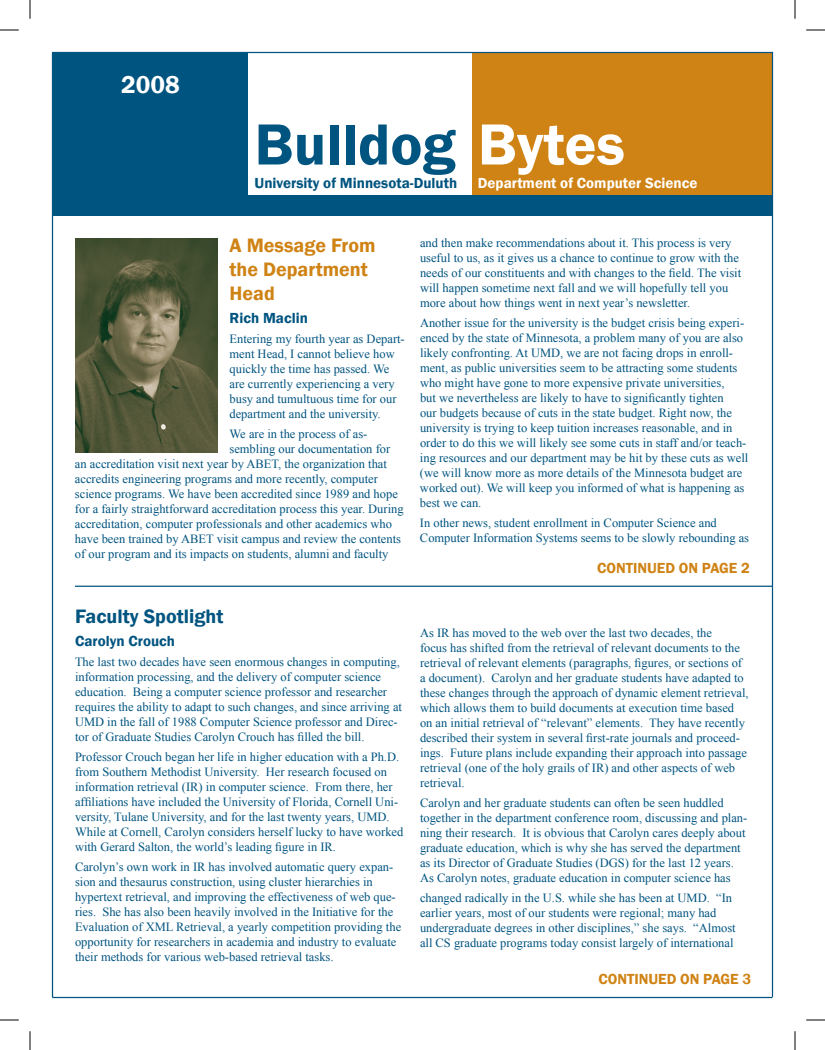
<style>
.page{position:relative;width:825px;height:1050px;background:#fff}
.page>*{position:absolute;margin:0;border:0;box-sizing:border-box;transform-origin:0 0}
.t1{font:600 60px "Franklin Gothic";color:#005480}
.t2{font:600 25px "Franklin Gothic";color:#fff}
.t3{font:600 20px/24px "Franklin Gothic";color:#d08315}
.t4{font:600 20px "Franklin Gothic";color:#005480}
.t5{font:600 15px "Franklin Gothic";color:#005480}
.t6{font:600 15px "Franklin Gothic";color:#d08315}
.t7{font:600 15px "Franklin Gothic";color:#fff}
.t8{font:12.5px/15px "Times New Roman";color:#005480}
.s1{color:#fff}
</style>
<div class="page">
<div style="left:52px;top:52px;width:196px;height:143px;background:#005480"></div>
<div style="left:472px;top:52px;width:300px;height:143px;background:#d08315"></div>
<div style="left:52px;top:195px;width:720px;height:21px;background:#005480"></div>
<hr style="left:52px;top:52px;width:720px;height:1px;background:#005480">
<hr style="left:52px;top:53px;width:1px;height:945px;background:#005480">
<hr style="left:52px;top:997px;width:720px;height:1px;background:#005480">
<hr style="left:772px;top:52px;width:1px;height:945px;background:#005480">
<hr style="left:75px;top:586px;width:697px;height:1px;background:#005480">
<img style="left:75px;top:238px;width:142px;height:214px">
<svg style="left:0;top:29px;width:19px;height:2px"></svg>
<svg style="left:806px;top:29px;width:19px;height:2px"></svg>
<svg style="left:0;top:1019px;width:19px;height:2px"></svg>
<svg style="left:806px;top:1019px;width:19px;height:2px"></svg>
<svg style="left:29px;top:0;width:2px;height:19px"></svg>
<svg style="left:29px;top:1031px;width:2px;height:19px"></svg>
<svg style="left:794px;top:0;width:2px;height:19px"></svg>
<svg style="left:794px;top:1031px;width:2px;height:19px"></svg>
<h2 class="t2" style="left:121px;top:69px;width:60px">2008</h2>
<h1 class="t1" style="left:255px;top:107px;width:372px">Bulldog <span class="s1">Bytes</span></h1>
<p class="t5" style="left:255px;top:173px;width:204px">University of Minnesota-Duluth</p>
<p class="t7" style="left:478px;top:173px;width:221px">Department of Computer Science</p>
<h3 class="t3" style="left:230px;top:234px;width:148px">A Message From the Department<br>Head</h3>
<p class="t5" style="left:230px;top:309px;width:80px">Rich Maclin</p>
<p class="t8" style="left:230px;top:332px;width:177px">Entering my fourth year as Depart&shy;ment Head, I cannot believe how quickly the time has passed. We are currently experiencing a very busy and tumultuous time for our department and the university.</p>
<p class="t8" style="left:230px;top:427px;width:139px">We are in the process of as-</p>
<p class="t8" style="left:230px;top:442px;width:162px">sembling our documentation for</p>
<p class="t8" style="left:75px;top:457px;width:313px">an accreditation visit next year by ABET, the organization that</p>
<p class="t8" style="left:75px;top:472px;width:304px">accredits engineering programs and more recently, computer</p>
<p class="t8" style="left:75px;top:487px;width:324px">science programs. We have been accredited since 1989 and hope</p>
<p class="t8" style="left:75px;top:502px;width:330px">for a fairly straightforward accreditation process this year. During</p>
<p class="t8" style="left:75px;top:517px;width:318px">accreditation, computer professionals and other academics who</p>
<p class="t8" style="left:75px;top:532px;width:328px">have been trained by ABET visit campus and review the contents</p>
<p class="t8" style="left:75px;top:547px;width:315px">of our program and its impacts on students, alumni and faculty</p>
<h3 class="t4" style="left:75px;top:604px;width:150px">Faculty Spotlight</h3>
<p class="t5" style="left:75px;top:632px;width:102px">Carolyn Crouch</p>
<p class="t8" style="left:75px;top:655px;width:329px">The last two decades have seen enormous changes in computing, information processing, and the delivery of computer science education. Being a computer science professor and researcher requires the ability to adapt to such changes, and since arriving at UMD in the fall of 1988 Computer Science professor and Direc&shy;tor of Graduate Studies Carolyn Crouch has filled the bill.</p>
<p class="t8" style="left:75px;top:750px;width:330px">Professor Crouch began her life in higher education with a Ph.D. from Southern Methodist University. Her research focused on information retrieval (IR) in computer science. From there, her affiliations have included the University of Florida, Cornell Uni&shy;versity, Tulane University, and for the last twenty years, UMD.<br>While at Cornell, Carolyn considers herself lucky to have worked with Gerard Salton, the world’s leading figure in IR.</p>
<p class="t8" style="left:75px;top:860px;width:328px">Carolyn’s own work in IR has involved automatic query expan&shy;sion and thesaurus construction, using cluster hierarchies in hypertext retrieval, and improving the effectiveness of web que&shy;ries. She has also been heavily involved in the Initiative for the Evaluation of XML Retrieval, a yearly competition providing the opportunity for researchers in academia and industry to evaluate their methods for various web-based retrieval tasks.</p>
<p class="t8" style="left:420px;top:235px;width:323px">and then make recommendations about it. This process is very useful to us, as it gives us a chance to continue to grow with the needs of our constituents and with changes to the field. The visit will happen sometime next fall and we will hopefully tell you more about how things went in next year’s newsletter.</p>
<p class="t8" style="left:420px;top:315px;width:330px">Another issue for the university is the budget crisis being experi&shy;enced by the state of Minnesota, a problem many of you are also likely confronting. At UMD, we are not facing drops in enroll&shy;ment, as public universities seem to be attracting some students who might have gone to more expensive private universities,<br>but we nevertheless are likely to have to significantly tighten<br>our budgets because of cuts in the state budget. Right now, the university is trying to keep tuition increases reasonable, and in order to do this we will likely see some cuts in staff and/or teach&shy;ing resources and our department may be hit by these cuts as well (we will know more as more details of the Minnesota budget are worked out). We will keep you informed of what is happening as best we can.</p>
<p class="t8" style="left:420px;top:515px;width:331px">In other news, student enrollment in Computer Science and<br>Computer Information Systems seems to be slowly rebounding as</p>
<p class="t6" style="left:597px;top:559px;width:154px">CONTINUED ON PAGE 2</p>
<p class="t8" style="left:420px;top:626px;width:330px">As IR has moved to the web over the last two decades, the<br>focus has shifted from the retrieval of relevant documents to the retrieval of relevant elements (paragraphs, figures, or sections of a document). Carolyn and her graduate students have adapted to these changes through the approach of dynamic element retrieval, which allows them to build documents at execution time based on an initial retrieval of “relevant” elements. They have recently described their system in several first-rate journals and proceed&shy;ings. Future plans include expanding their approach into passage retrieval (one of the holy grails of IR) and other aspects of web retrieval.</p>
<p class="t8" style="left:420px;top:796px;width:329px">Carolyn and her graduate students can often be seen huddled together in the department conference room, discussing and plan&shy;ning their research. It is obvious that Carolyn cares deeply about graduate education, which is why she has served the department as its Director of Graduate Studies (DGS) for the last 12 years.<br>As Carolyn notes, graduate education in computer science has</p>
<p class="t8" style="left:420px;top:891px;width:317px">changed radically in the U.S. while she has been at UMD. “In earlier years, most of our students were regional; many had undergraduate degrees in other disciplines,” she says. “Almost all CS graduate programs today consist largely of international</p>
<p class="t6" style="left:598px;top:969px;width:154px">CONTINUED ON PAGE 3</p>
</div>
